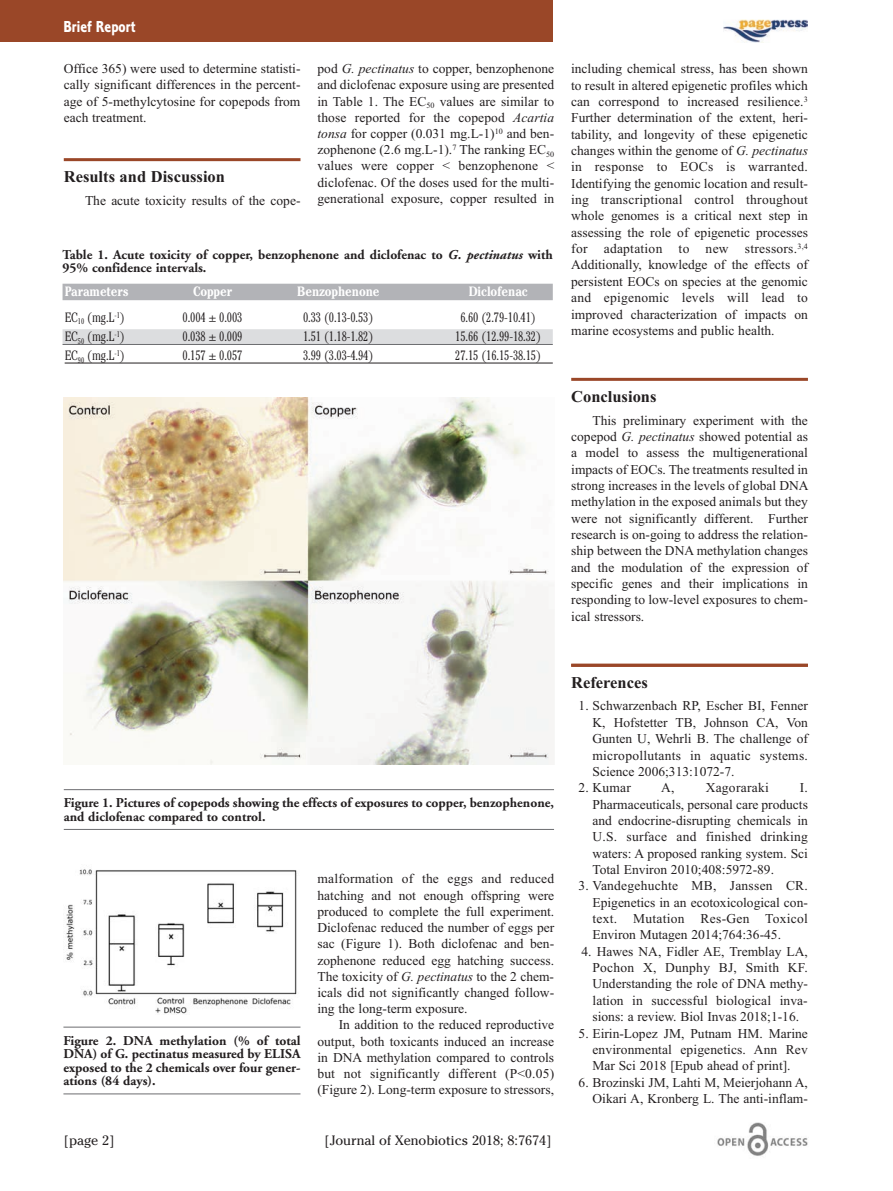
<style>
.page{position:relative;width:893px;height:1191px;background:#fff}
.page>*{position:absolute;margin:0;border:0;box-sizing:border-box;transform-origin:0 0}
.t1{font:700 16.5px "Times New Roman";color:#231f20}
.t2{font:16.5px "Corinthian Bold Condensed Plain";color:#fff}
.t3{font:13.5px/16.4px "Times New Roman";color:#231f20;text-align:justify}
.t4{font:700 13.5px/13.5px "Adobe Garamond";color:#231f20}
.t5{font:300 condensed 13.5px "Cheltenham";letter-spacing:-.01em;color:#231f20}
.t6{font:13.5px "Cheltenham";color:#231f20}
.t7{font:700 condensed 13.5px "Cheltenham";letter-spacing:-.01em;color:#fff}
.t8{font:13.5px "Times New Roman";letter-spacing:.02em;color:#231f20}
.s1{font-style:italic}
</style>
<div class="page">
<hr style="left:64px;top:158px;width:236px;height:3px;background:#9a4728">
<hr style="left:571px;top:378px;width:237px;height:3px;background:#9a4728">
<hr style="left:571px;top:664px;width:237px;height:3px;background:#9a4728">
<div style="left:0;top:0;width:553px;height:42px;background:#9a4728"></div>
<img style="left:717px;top:1123px;width:91px;height:33px">
<img style="left:723px;top:19px;width:84px;height:24px">
<hr style="left:63px;top:1026px;width:237px;height:1px;background:#6c6d70">
<hr style="left:63px;top:1093px;width:237px;height:1px;background:#6c6d70">
<img style="left:66px;top:869px;width:231px;height:145px">
<img style="left:64px;top:397px;width:490px;height:368px">
<hr style="left:64px;top:789px;width:490px;height:1px;background:#6c6d70">
<hr style="left:64px;top:829px;width:490px;height:1px;background:#6c6d70">
<div style="left:63px;top:284px;width:490px;height:16px;background:#b2b3b7"></div>
<div style="left:63px;top:329px;width:490px;height:15px;background:#dcdddf"></div>
<hr style="left:63px;top:344px;width:490px;height:1px;background:#6c6d70">
<hr style="left:65px;top:363px;width:488px;height:1px;background:#231f20">
<p class="t2" style="left:63px;top:21px;width:74px">Brief Report</p>
<p class="t3" style="left:64px;top:60px;width:238px">Office 365) were used to determine statisti&shy;cally significant differences in the percent&shy;age of 5-methylcytosine for copepods from each treatment.</p>
<p class="t1" style="left:64px;top:167px;width:163px">Results and Discussion</p>
<p class="t3" style="left:85px;top:192px;width:217px">The acute toxicity results of the cope-</p>
<p class="t3" style="left:317px;top:60px;width:238px">pod <span class="s1">G. pectinatus</span> to copper, benzophenone and diclofenac exposure using are presented in Table 1. The EC<sub>50</sub> values are similar to those reported for the copepod <span class="s1">Acartia tonsa</span> for copper (0.031 mg.L-1)<sup>10</sup> and ben&shy;zophenone (2.6 mg.L-1).<sup>7</sup> The ranking EC<sub>50 </sub>values were copper &lt; benzophenone &lt; diclofenac. Of the doses used for the multi&shy;generational exposure, copper resulted in</p>
<p class="t4" style="left:63px;top:249px;width:492px">Table 1. Acute toxicity of copper, benzophenone and diclofenac to <span class="s1">G. pectinatus</span> with<br>95% confidence intervals.</p>
<p class="t7" style="left:65px;top:286px;width:66px">Parameters</p>
<p class="t7" style="left:193px;top:286px;width:41px">Copper</p>
<p class="t7" style="left:297px;top:286px;width:84px">Benzophenone</p>
<p class="t7" style="left:469px;top:286px;width:61px">Diclofenac</p>
<p class="t5" style="left:65px;top:312px;width:62px">EC<sub>10</sub> (mg.L<sup>-1</sup>)</p>
<p class="t5" style="left:183px;top:312px;width:61px">0.004 ± 0.003</p>
<p class="t5" style="left:303px;top:312px;width:72px">0.33 (0.13-0.53)</p>
<p class="t5" style="left:460px;top:312px;width:77px">6.60 (2.79-10.41)</p>
<p class="t5" style="left:65px;top:331px;width:62px">EC<sub>50</sub> (mg.L<sup>-1</sup>)</p>
<p class="t5" style="left:183px;top:331px;width:61px">0.038 ± 0.009</p>
<p class="t5" style="left:303px;top:331px;width:72px">1.51 (1.18-1.82)</p>
<p class="t5" style="left:455px;top:331px;width:88px">15.66 (12.99-18.32)</p>
<p class="t5" style="left:65px;top:351px;width:62px">EC<sub>90</sub> (mg.L<sup>-1</sup>)</p>
<p class="t5" style="left:183px;top:351px;width:61px">0.157 ± 0.057</p>
<p class="t5" style="left:303px;top:351px;width:72px">3.99 (3.03-4.94)</p>
<p class="t5" style="left:455px;top:351px;width:88px">27.15 (16.15-38.15)</p>
<p class="t3" style="left:571px;top:60px;width:238px">including chemical stress, has been shown to result in altered epigenetic profiles which can correspond to increased resilience.<sup>3<br></sup>Further determination of the extent, heri&shy;tability, and longevity of these epigenetic changes within the genome of <span class="s1">G. pectinatus </span>in response to EOCs is warranted.<br>Identifying the genomic location and result&shy;ing transcriptional control throughout whole genomes is a critical next step in assessing the role of epigenetic processes for adaptation to new stressors.<sup>3,4<br></sup>Additionally, knowledge of the effects of persistent EOCs on species at the genomic and epigenomic levels will lead to improved characterization of impacts on marine ecosystems and public health.</p>
<p class="t1" style="left:571px;top:387px;width:87px">Conclusions</p>
<p class="t3" style="left:571px;top:412px;width:239px;text-indent:21px">This preliminary experiment with the copepod <span class="s1">G. pectinatus</span> showed potential as a model to assess the multigenerational impacts of EOCs. The treatments resulted in strong increases in the levels of global DNA methylation in the exposed animals but they were not significantly different. Further research is on-going to address the relation&shy;ship between the DNA methylation changes and the modulation of the expression of specific genes and their implications in responding to low-level exposures to chem&shy;ical stressors.</p>
<p class="t4" style="left:64px;top:797px;width:492px">Figure 1. Pictures of copepods showing the effects of exposures to copper, benzophenone, and diclofenac compared to control.</p>
<p class="t4" style="left:63px;top:1034px;width:239px;text-align:justify">Figure 2. DNA methylation (% of total DNA) of G. pectinatus measured by ELISA exposed to the 2 chemicals over four gener&shy;ations (84 days).</p>
<p class="t3" style="left:317px;top:870px;width:238px">malformation of the eggs and reduced hatching and not enough offspring were produced to complete the full experiment.<br>Diclofenac reduced the number of eggs per sac (Figure 1). Both diclofenac and ben&shy;zophenone reduced egg hatching success.<br>The toxicity of <span class="s1">G. pectinatus</span> to the 2 chem&shy;icals did not significantly changed follow&shy;ing the long-term exposure.</p>
<p class="t3" style="left:317px;top:1016px;width:238px;text-indent:21px">In addition to the reduced reproductive output, both toxicants induced an increase in DNA methylation compared to controls but not significantly different (P&lt;0.05) (Figure 2). Long-term exposure to stressors,</p>
<p class="t6" style="left:64px;top:1132px;width:52px">[page 2]</p>
<p class="t6" style="left:324px;top:1132px;width:229px">[Journal of Xenobiotics 2018; 8:7674]</p>
<p class="t1" style="left:571px;top:672px;width:78px">References</p>
<p class="t3" style="left:592px;top:697px;width:217px;text-indent:-14px">1. Schwarzenbach RP, Escher BI, Fenner K, Hofstetter TB, Johnson CA, Von Gunten U, Wehrli B. The challenge of micropollutants in aquatic systems.<br>Science 2006;313:1072-7.</p>
<p class="t3" style="left:579px;top:779px;width:54px">2. Kumar</p>
<p class="t3" style="left:661px;top:779px;width:15px">A,</p>
<p class="t8" style="left:706px;top:779px;width:65px">Xagoraraki</p>
<p class="t3" style="left:592px;top:779px;width:217px;text-indent:207px">I.<br>Pharmaceuticals, personal care products and endocrine-disrupting chemicals in U.S. surface and finished drinking waters: A proposed ranking system. Sci Total Environ 2010;408:5972-89.</p>
<p class="t3" style="left:592px;top:877px;width:217px;text-indent:-14px">3. Vandegehuchte MB, Janssen CR.<br>Epigenetics in an ecotoxicological con&shy;text. Mutation Res-Gen Toxicol Environ Mutagen 2014;764:36-45.</p>
<p class="t3" style="left:592px;top:943px;width:217px;text-indent:-11px">4. Hawes NA, Fidler AE, Tremblay LA, Pochon X, Dunphy BJ, Smith KF.<br>Understanding the role of DNA methy&shy;lation in successful biological inva&shy;sions: a review. Biol Invas 2018;1-16.</p>
<p class="t3" style="left:592px;top:1024px;width:217px;text-indent:-14px">5. Eirin-Lopez JM, Putnam HM. Marine environmental epigenetics. Ann Rev Mar Sci 2018 [Epub ahead of print].</p>
<p class="t3" style="left:579px;top:1073px;width:231px;text-align:right">6. Brozinski JM, Lahti M, Meierjohann A,<br>Oikari A, Kronberg L. The anti-inflam-</p>
</div>
